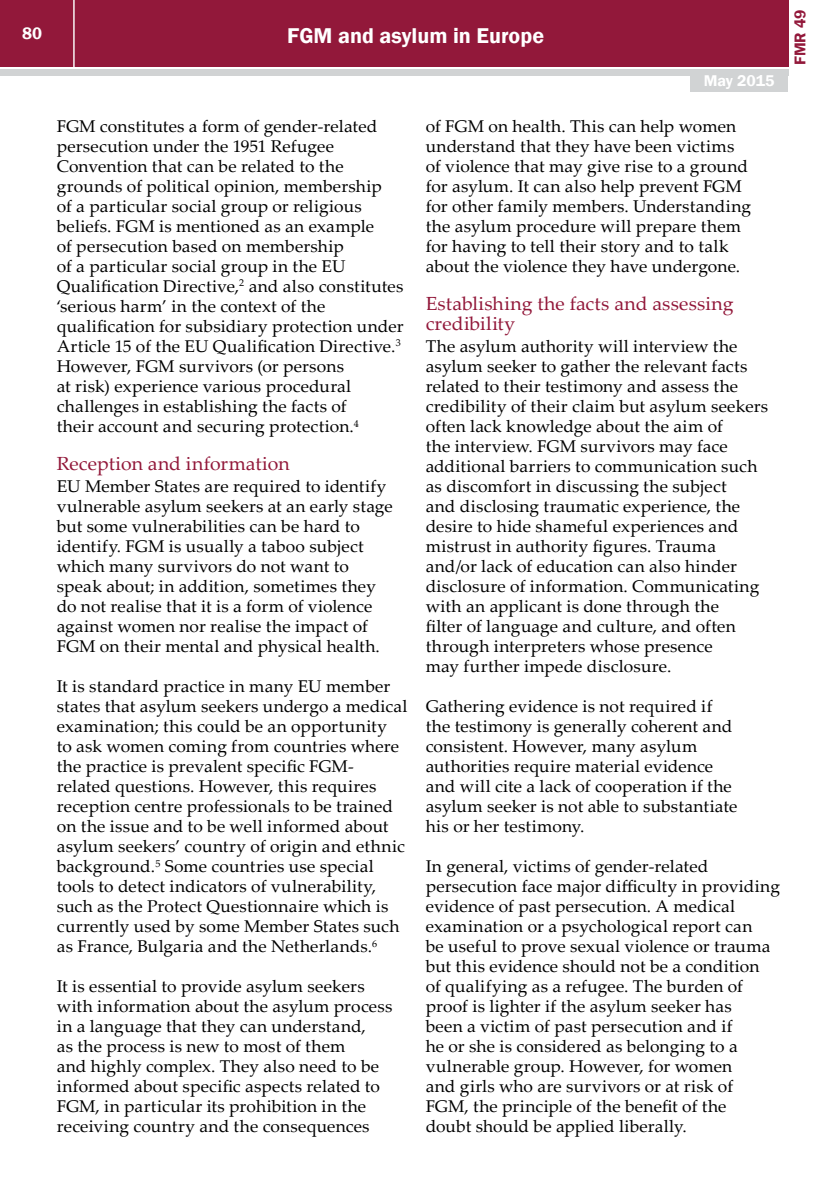
<style>
.page{position:relative;width:840px;height:1191px;background:#fff}
.page>*{position:absolute;margin:0;border:0;box-sizing:border-box;transform-origin:0 0}
.t1{font:600 22px "Franklin Gothic";color:#fff}
.t2{font:19px/20px "Palatino Linotype";letter-spacing:.005em;color:#92183a}
.t3{font:17px/20px "Palatino Linotype";letter-spacing:.01em;color:#000}
.t4{font:600 17px "Franklin Gothic";color:#fff}
.t5{font:600 16px "Franklin Gothic";color:#fff}
.t6{font:600 16px "Franklin Gothic";color:#92183a}
</style>
<div class="page">
<div style="left:0;top:0;width:787px;height:66px;background:#92183a"></div>
<div style="left:0;top:69px;width:787px;height:6px;background:#d1d3d4"></div>
<hr style="left:73px;top:0;width:2px;height:67px;background:#fff">
<div style="left:689px;top:74px;width:98px;height:18px;background:#d1d3d4"></div>
<p class="t4" style="left:22px;top:23px;width:21px">80</p>
<p class="t1" style="left:287px;top:22px;width:258px">FGM and asylum in Europe</p>
<p class="t5" style="left:703px;top:71px;width:72px">May 2015</p>
<p class="t3" style="left:57px;top:116px;width:348px">FGM constitutes a form of gender-related persecution under the 1951 Refugee Convention that can be related to the grounds of political opinion, membership<br>of a particular social group or religious beliefs. FGM is mentioned as an example<br>of persecution based on membership<br>of a particular social group in the EU Qualification Directive,<sup>2</sup> and also constitutes ‘serious harm’ in the context of the qualification for subsidiary protection under Article 15 of the EU Qualification Directive.<sup>3<br></sup>However, FGM survivors (or persons<br>at risk) experience various procedural challenges in establishing the facts of<br>their account and securing protection.<sup>4</sup></p>
<p class="t2" style="left:57px;top:453px;width:234px">Reception and information</p>
<p class="t3" style="left:57px;top:476px;width:337px">EU Member States are required to identify vulnerable asylum seekers at an early stage but some vulnerabilities can be hard to identify. FGM is usually a taboo subject which many survivors do not want to speak about; in addition, sometimes they do not realise that it is a form of violence against women nor realise the impact of FGM on their mental and physical health.</p>
<p class="t3" style="left:57px;top:675px;width:352px">It is standard practice in many EU member states that asylum seekers undergo a medical examination; this could be an opportunity<br>to ask women coming from countries where the practice is prevalent specific FGM&shy;related questions. However, this requires reception centre professionals to be trained on the issue and to be well informed about asylum seekers’ country of origin and ethnic background.<sup>5</sup> Some countries use special tools to detect indicators of vulnerability, such as the Protect Questionnaire which is currently used by some Member States such as France, Bulgaria and the Netherlands.<sup>6</sup></p>
<p class="t3" style="left:57px;top:976px;width:337px">It is essential to provide asylum seekers with information about the asylum process in a language that they can understand,<br>as the process is new to most of them<br>and highly complex. They also need to be informed about specific aspects related to FGM, in particular its prohibition in the receiving country and the consequences</p>
<p class="t3" style="left:425px;top:115px;width:327px">of FGM on health. This can help women understand that they have been victims of violence that may give rise to a ground for asylum. It can also help prevent FGM for other family members. Understanding the asylum procedure will prepare them for having to tell their story and to talk about the violence they have undergone.</p>
<p class="t2" style="left:425px;top:293px;width:309px">Establishing the facts and assessing credibility</p>
<p class="t3" style="left:425px;top:336px;width:344px">The asylum authority will interview the asylum seeker to gather the relevant facts related to their testimony and assess the credibility of their claim but asylum seekers often lack knowledge about the aim of<br>the interview. FGM survivors may face additional barriers to communication such as discomfort in discussing the subject<br>and disclosing traumatic experience, the desire to hide shameful experiences and mistrust in authority figures. Trauma and/or lack of education can also hinder disclosure of information. Communicating with an applicant is done through the<br>filter of language and culture, and often through interpreters whose presence<br>may further impede disclosure.</p>
<p class="t3" style="left:425px;top:695px;width:313px">Gathering evidence is not required if the testimony is generally coherent and consistent. However, many asylum authorities require material evidence and will cite a lack of cooperation if the asylum seeker is not able to substantiate his or her testimony.</p>
<p class="t3" style="left:425px;top:856px;width:356px">In general, victims of gender-related persecution face major difficulty in providing evidence of past persecution. A medical examination or a psychological report can<br>be useful to prove sexual violence or trauma but this evidence should not be a condition<br>of qualifying as a refugee. The burden of proof is lighter if the asylum seeker has<br>been a victim of past persecution and if<br>he or she is considered as belonging to a vulnerable group. However, for women<br>and girls who are survivors or at risk of FGM, the principle of the benefit of the<br>doubt should be applied liberally.</p>
<p class="t6" style="left:789px;top:65px;width:57px;rotate:-90deg">FMR 49</p>
</div>
